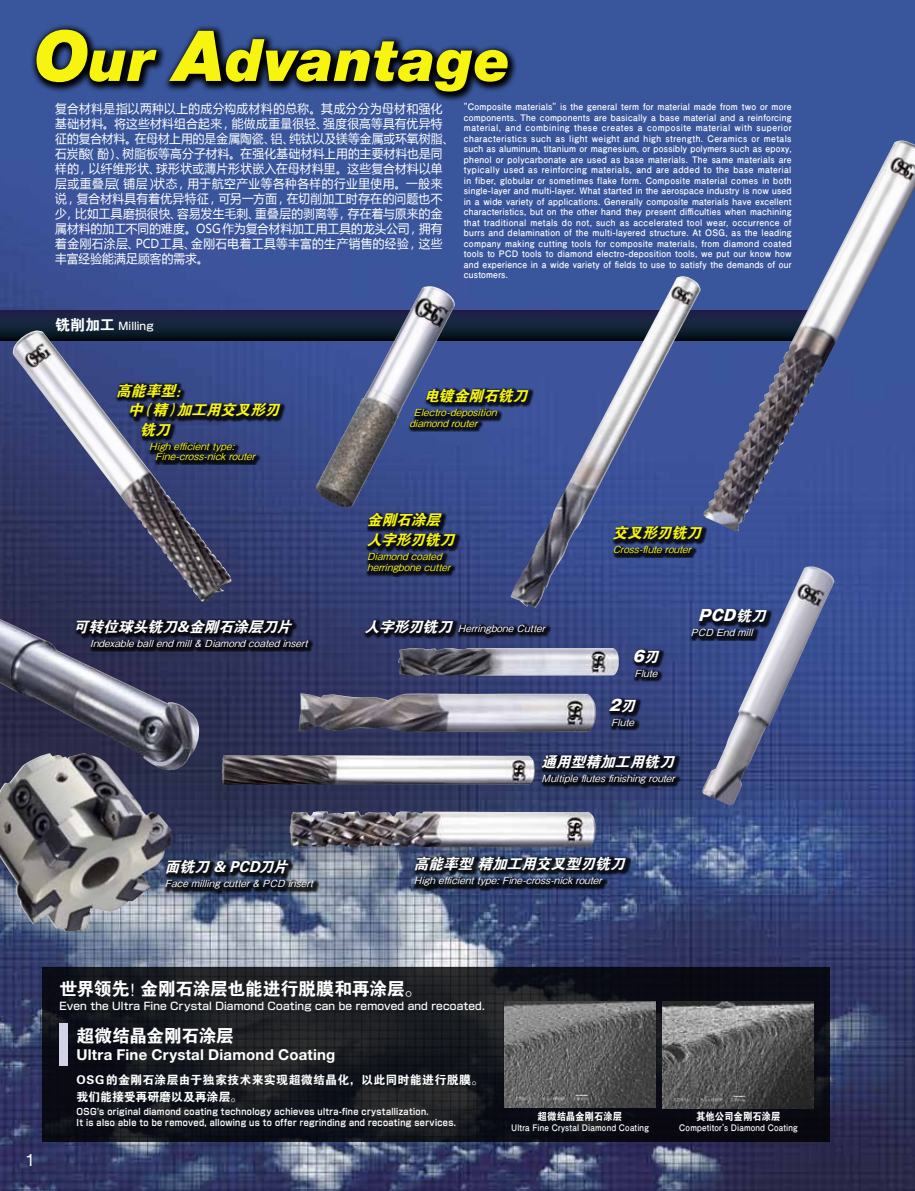
<style>
.page{position:relative;width:915px;height:1191px;background:#fff}
.page>*{position:absolute;margin:0;border:0;box-sizing:border-box;transform-origin:0 0}
.t1{font:italic 900 58.5px "Helvetica Neue";letter-spacing:.015em;color:#f7f410}
.t2{font:18px "FZDHTK GBK1 0";letter-spacing:-.025em;color:#fff}
.t3{font:16.95px "Helvetica Neue";color:#fff}
.t4{font:italic 15px "FZDHTK GBK1 0";color:#fff}
.t5{font:italic 15px/19.5px "FZDHTK GBK1 0";color:#f7f410}
.t6{font:700 15px "Helvetica Neue";letter-spacing:.015em;color:#fff}
.t7{font:italic 800 15px "Gothic MB101 Pro";color:#fff}
.t8{font:12.3px/15px "Microsoft Ya Hei";letter-spacing:.025em;color:#fff;scale:.95 1}
.t9{font:12px/16.5px "FZDHTK GBK1 0";letter-spacing:.015em;color:#fff}
.t10{font:500 10.5px "Shin Go Pro";letter-spacing:.015em;color:#fff}
.t11{font:10.5px "FZDHTK GBK1 0";letter-spacing:-.005em;color:#fff;scale:.9 1}
.t12{font:italic 500 9.75px "Gothic BBB Pro";color:#fff}
.t13{font:italic 500 9.75px/10.5px "Gothic BBB Pro";color:#f7f410}
.t14{font:700 9px/10.5px "Futo Go B101 Pro";letter-spacing:.025em;color:#fff;text-align:justify;scale:.95 1}
.t15{font:700 9px/11.2px "Shin Go Pro De";letter-spacing:.045em;color:#fff;scale:.9 1}
.t16{font:700 9px "Futo Go B101 Pro";letter-spacing:.025em;color:#fff;scale:.9 1}
.s1{font-size:70.2px}
.s2{font-family:"FZDHTK GBK1 0";font-weight:400;font-size:15px}
.s3{font-family:"FZDHTK GBK1 0";font-weight:400}
</style>
<div class="page">
<img style="left:0;top:0;width:914px;height:1191px">
<svg style="left:0;top:310px;width:703px;height:30px;background:#1b253e"></svg>
<img style="left:290px;top:811px;width:305px;height:36px">
<img style="left:222px;top:755px;width:313px;height:30px">
<img style="left:703px;top:141px;width:195px;height:390px">
<img style="left:398px;top:648px;width:221px;height:28px">
<img style="left:13px;top:330px;width:218px;height:271px">
<div style="left:114px;top:380px;width:171px;height:85px;background:#000;opacity:.8"></div>
<img style="left:298px;top:693px;width:298px;height:39px">
<img style="left:0;top:619px;width:199px;height:151px">
<div style="left:163px;top:857px;width:156px;height:37px;background:#000;opacity:.8"></div>
<img style="left:0;top:753px;width:172px;height:178px">
<div style="left:74px;top:616px;width:240px;height:36px;background:#000;opacity:.8"></div>
<div style="left:362px;top:616px;width:188px;height:22px;background:#000;opacity:.8"></div>
<div style="left:538px;top:752px;width:142px;height:36px;background:#000;opacity:.8"></div>
<div style="left:411px;top:853px;width:220px;height:38px;background:#000;opacity:.8"></div>
<div style="left:606px;top:696px;width:35px;height:34px;background:#000;opacity:.8"></div>
<div style="left:631px;top:647px;width:33px;height:34px;background:#000;opacity:.8"></div>
<svg style="left:29px;top:22px;width:488px;height:79px;background:#1f2f55"></svg>
<div style="left:610px;top:522px;width:97px;height:36px;background:#000;opacity:.8"></div>
<img style="left:701px;top:566px;width:133px;height:240px">
<svg style="left:43px;top:967px;width:786px;height:175px;background:#14161c"></svg>
<div style="left:60px;top:1023px;width:8px;height:42px;background:#d3d3e8"></div>
<img style="left:504px;top:1001px;width:151px;height:106px">
<img style="left:662px;top:1001px;width:151px;height:107px">
<img style="left:510px;top:276px;width:190px;height:332px">
<img style="left:316px;top:286px;width:110px;height:221px">
<div style="left:364px;top:509px;width:96px;height:68px;background:#000;opacity:.8"></div>
<div style="left:406px;top:386px;width:127px;height:46px;background:#000;opacity:.8"></div>
<div style="left:688px;top:606px;width:83px;height:35px;background:#000;opacity:.8"></div>
<h1 class="t1" style="left:34px;top:24px;width:478px"><span class="s1">O</span>ur <span class="s1">A</span>dvantage</h1>
<p class="t8" style="left:55px;top:100px;width:421px">复合材料是指以两种以上的成分构成材料的总称。其成分分为母材和强化基础材料。将这些材料组合起来，能做成重量很轻、强度很高等具有优异特征的复合材料。在母材上用的是金属陶瓷、铝、纯钛以及镁等金属或环氧树脂、石炭酸（酚）、树脂板等高分子材料。在强化基础材料上用的主要材料也是同样的，以纤维形状、球形状或薄片形状嵌入在母材料里。这些复合材料以单层或重叠层（铺层）状态，用于航空产业等各种各样的行业里使用。一般来说，复合材料具有着优异特征，可另一方面，在切削加工时存在的问题也不少，比如工具磨损很快、容易发生毛刺、重叠层的剥离等，存在着与原来的金属材料的加工不同的难度。OSG作为复合材料加工用工具的龙头公司，拥有着金刚石涂层、PCD工具、金刚石电着工具等丰富的生产销售的经验，这些丰富经验能满足顾客的需求。</p>
<p class="t14" style="left:463px;top:100px;width:346px">"Composite materials" is the general term for material made from two or more components. The components are basically a base material and a reinforcing material, and combining these creates a composite material with superior characteristics such as light weight and high strength. Ceramics or metals such as aluminum, titanium or magnesium, or possibly polymers such as epoxy, phenol or polycarbonate are used as base materials. The same materials are typically used as reinforcing materials, and are added to the base material in fiber, globular or sometimes flake form. Composite material comes in both single-layer and multi-layer. What started in the aerospace industry is now used in a wide variety of applications. Generally composite materials have excellent characteristics, but on the other hand they present difficulties when machining that traditional metals do not, such as accelerated tool wear, occurrence of burrs and delamination of the multi-layered structure. At OSG, as the leading company making cutting tools for composite materials, from diamond coated tools to PCD tools to diamond electro-deposition tools, we put our know how and experience in a wide variety of fields to use to satisfy the demands of our customers.</p>
<p class="t10" style="left:55px;top:318px;width:100px"><span class="s2">铣削加工</span> Milling</p>
<h3 class="t5" style="left:116px;top:381px;width:80px">高能率型：</h3>
<h3 class="t5" style="left:128px;top:401px;width:158px">中（精）加工用交叉形刃</h3>
<h3 class="t5" style="left:140px;top:420px;width:36px">铣刀</h3>
<p class="t13" style="left:155px;top:440px;width:104px;text-indent:-6px">Highefficienttype:<br>Fine-cross-nickrouter</p>
<h3 class="t5" style="left:424px;top:386px;width:110px">电镀金刚石铣刀</h3>
<p class="t13" style="left:409px;top:406px;width:92px;text-indent:5px">Electro-deposition diamondrouter</p>
<h3 class="t5" style="left:366px;top:511px;width:94px">金刚石涂层人字形刃铣刀</h3>
<p class="t13" style="left:367px;top:550px;width:88px">Diamondcoated herringbonecutter</p>
<h3 class="t5" style="left:612px;top:523px;width:95px">交叉形刃铣刀</h3>
<p class="t13" style="left:612px;top:543px;width:83px">Cross-fluterouter</p>
<h3 class="t4" style="left:73px;top:618px;width:224px">可转位球头铣刀&amp;金刚石涂层刀片</h3>
<p class="t12" style="left:90px;top:635px;width:222px">Indexableballendmill&amp; Diamondcoatedinsert</p>
<p class="t12" style="left:364px;top:620px;width:185px"><span class="s2">人字形刃铣刀</span> HerringboneCutter</p>
<h3 class="t7" style="left:698px;top:603px;width:74px">PCD<span class="s3">铣刀</span></h3>
<p class="t12" style="left:690px;top:625px;width:67px">PCD Endmill</p>
<h3 class="t7" style="left:632px;top:643px;width:32px">6<span class="s3">刃</span></h3>
<p class="t12" style="left:634px;top:665px;width:28px">Flute</p>
<h3 class="t7" style="left:608px;top:692px;width:32px">2<span class="s3">刃</span></h3>
<p class="t12" style="left:611px;top:714px;width:28px">Flute</p>
<h3 class="t4" style="left:541px;top:753px;width:139px">通用型精加工用铣刀</h3>
<p class="t12" style="left:541px;top:771px;width:138px">Multipleflutesfinishingrouter</p>
<h3 class="t4" style="left:164px;top:858px;width:129px">面铣刀 &amp; PCD刀片</h3>
<p class="t12" style="left:165px;top:875px;width:153px">Facemillingcutter&amp; PCD insert</p>
<h3 class="t4" style="left:413px;top:855px;width:217px">高能率型 精加工用交叉型刃铣刀</h3>
<p class="t12" style="left:414px;top:873px;width:193px">Highefficienttype:Fine-cross-nickrouter</p>
<h2 class="t2" style="left:60px;top:979px;width:364px">世界领先！金刚石涂层也能进行脱膜和再涂层。</h2>
<p class="t10" style="left:60px;top:997px;width:426px">Even the Ultra Fine Crystal Diamond Coating can be removed and recoated.</p>
<h3 class="t3" style="left:26px;top:1150px;width:11px">1</h3>
<h2 class="t2" style="left:77px;top:1025px;width:159px">超微结晶金刚石涂层</h2>
<h3 class="t6" style="left:77px;top:1045px;width:260px">Ultra Fine Crystal Diamond Coating</h3>
<h3 class="t9" style="left:77px;top:1072px;width:408px">OSG的金刚石涂层由于独家技术来实现超微结晶化，以此同时能进行脱膜。我们能接受再研磨以及再涂层。</h3>
<p class="t15" style="left:77px;top:1104px;width:423px">OSG's original diamond coating technology achieves ultra-fine crystallization.<br>It is also able to be removed, allowing us to offer regrinding and recoating services.</p>
<p class="t11" style="left:537px;top:1111px;width:96px">超微结晶金刚石涂层</p>
<p class="t16" style="left:511px;top:1120px;width:154px">Ultra Fine Crystal Diamond Coating</p>
<p class="t11" style="left:696px;top:1111px;width:95px">其他公司金刚石涂层</p>
<p class="t16" style="left:679px;top:1120px;width:133px">Competitor's Diamond Coating</p>
</div>
